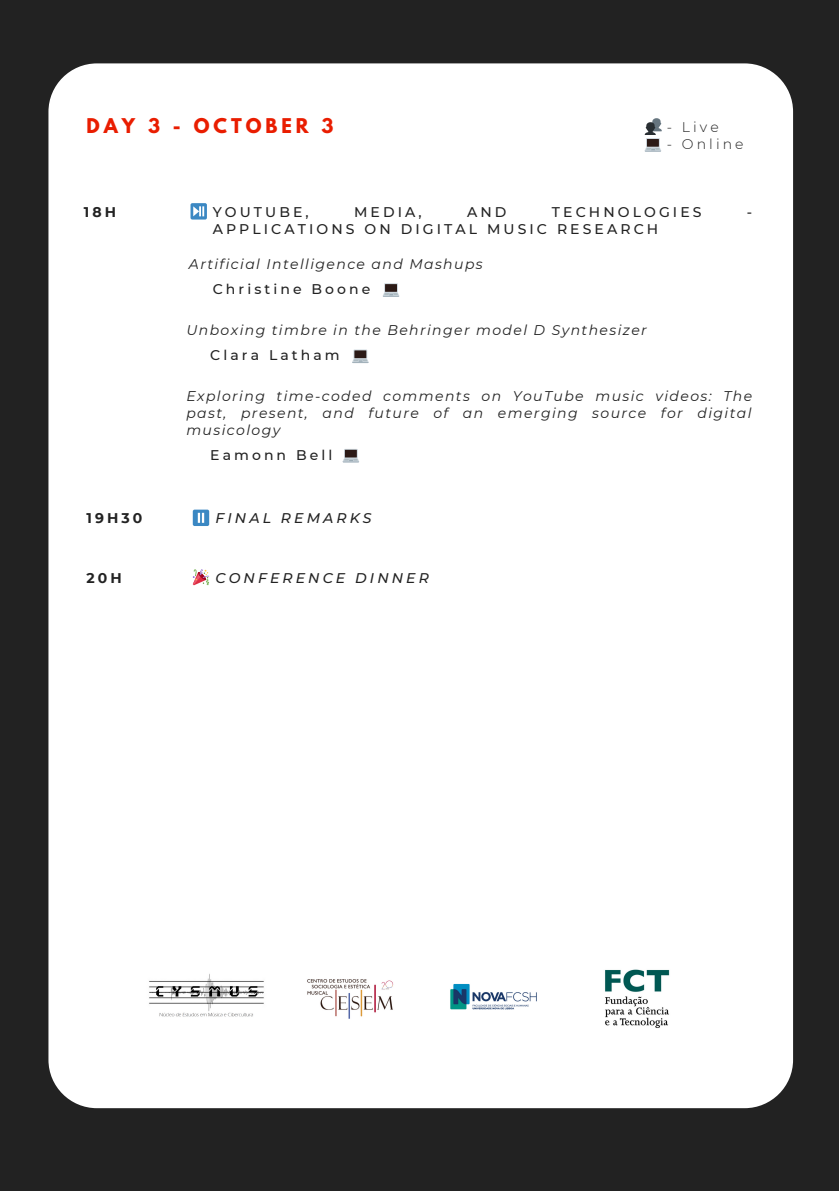
<style>
.page{position:relative;width:839px;height:1191px;background:#fff}
.page>*{position:absolute;margin:0;border:0;box-sizing:border-box;transform-origin:0 0}
.t1{font:700 18px "League Spartan";letter-spacing:.22em;color:#e91d00}
.t2{font:italic 14px/17px "Montserrat";letter-spacing:.1em;color:#222;text-align:justify}
.t3{font:500 14px "Montserrat";letter-spacing:.22em;color:#222}
.t4{font:italic 500 14px "Montserrat";letter-spacing:.22em;color:#222}
.t5{font:300 14px "Montserrat";letter-spacing:.22em;color:#222}
.t6{font:700 14px "Montserrat";letter-spacing:.22em;color:#222}
</style>
<div class="page">
<div style="left:0;top:0;width:838px;height:1191px;background:#222"></div>
<div style="left:48px;top:63px;width:745px;height:1045px;background:#fff;border-radius:48px"></div>
<img style="left:420px;top:924px;width:146px;height:146px;border-radius:50%">
<img style="left:279px;top:929px;width:141px;height:141px;border-radius:50%">
<img style="left:566px;top:929px;width:141px;height:141px;border-radius:50%">
<img style="left:133px;top:924px;width:146px;height:146px;border-radius:50%">
<svg style="left:193px;top:510px;width:16px;height:16px"></svg>
<svg style="left:198px;top:513px;width:6px;height:10px"></svg>
<div style="left:190px;top:203px;width:17px;height:17px;background:#3b88c3;border-radius:2px"></div>
<svg style="left:193px;top:206px;width:11px;height:10px"></svg>
<svg style="left:193px;top:569px;width:16px;height:16px"></svg>
<svg style="left:644px;top:118px;width:17px;height:34px"></svg>
<svg style="left:383px;top:283px;width:16px;height:14px"></svg>
<svg style="left:352px;top:350px;width:16px;height:13px"></svg>
<svg style="left:342px;top:449px;width:17px;height:14px"></svg>
<p class="t1" style="left:87px;top:117px;width:248px">DAY 3 - OCTOBER 3</p>
<p class="t5" style="left:666px;top:118px;width:53px">- Live</p>
<p class="t5" style="left:666px;top:135px;width:78px">- Online</p>
<p class="t6" style="left:84px;top:203px;width:34px">18H</p>
<p class="t6" style="left:87px;top:510px;width:57px">19H30</p>
<p class="t3" style="left:213px;top:203px;width:97px">YOUTUBE,</p>
<p class="t3" style="left:354px;top:203px;width:69px">MEDIA,</p>
<p class="t3" style="left:467px;top:203px;width:41px">AND</p>
<p class="t3" style="left:552px;top:203px;width:151px">TECHNOLOGIES</p>
<p class="t3" style="left:747px;top:203px;width:7px">-</p>
<p class="t3" style="left:213px;top:220px;width:447px">APPLICATIONS ON DIGITAL MUSIC RESEARCH</p>
<p class="t2" style="left:189px;top:255px;width:295px">Artificial Intelligence and Mashups</p>
<p class="t3" style="left:213px;top:281px;width:159px">Christine Boone</p>
<p class="t2" style="left:186px;top:322px;width:462px">Unboxing timbre in the Behringer model D Synthesizer</p>
<p class="t3" style="left:210px;top:347px;width:131px">Clara Latham</p>
<p class="t2" style="left:186px;top:387px;width:567px">Exploring time-coded comments on YouTube music videos: The past, present, and future of an emerging source for digital musicology</p>
<p class="t3" style="left:210px;top:446px;width:124px">Eamonn Bell</p>
<p class="t4" style="left:215px;top:510px;width:158px">FINAL REMARKS</p>
<p class="t6" style="left:87px;top:569px;width:37px">20H</p>
<p class="t4" style="left:215px;top:569px;width:215px">CONFERENCE DINNER</p>
</div>
